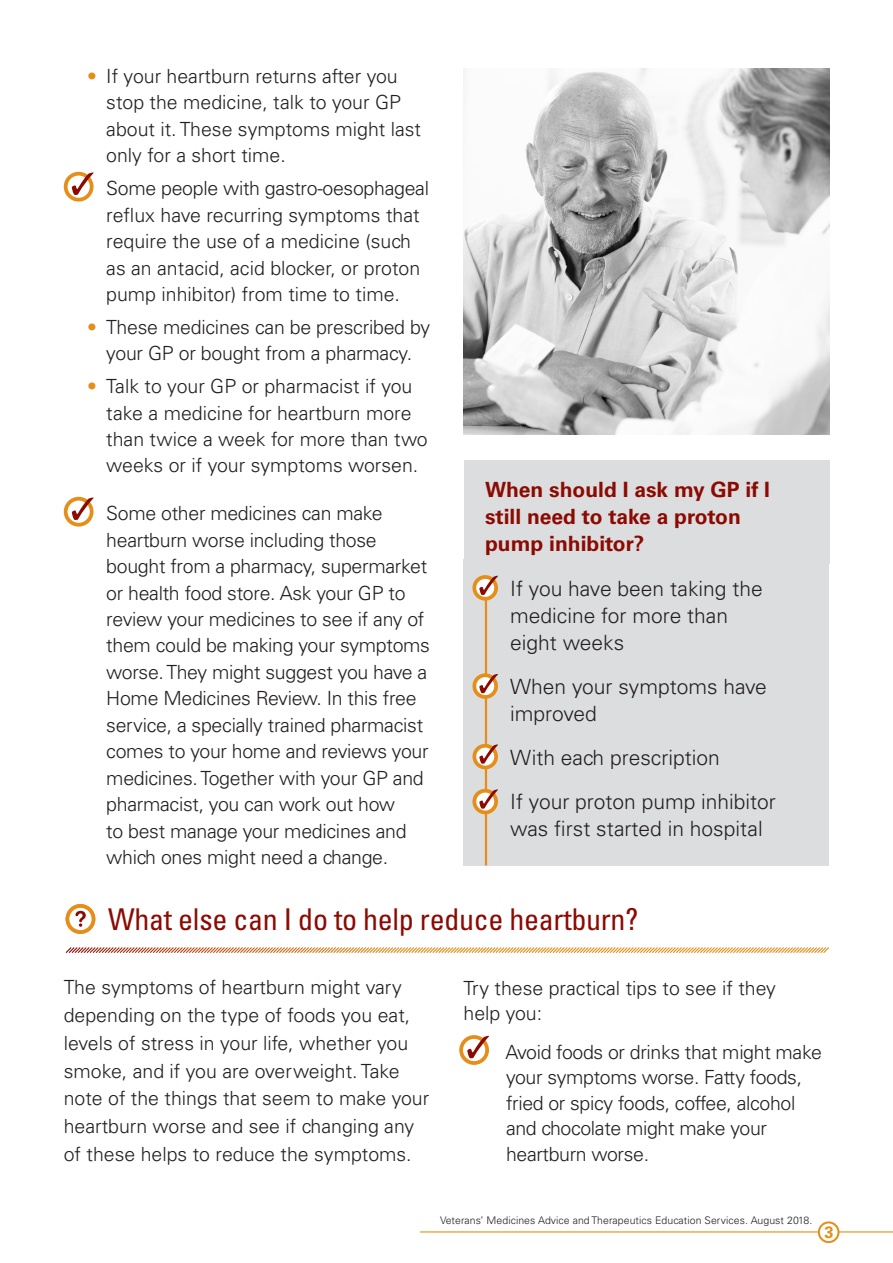
<style>
.page{position:relative;width:893px;height:1263px;background:#fff}
.page>*{position:absolute;margin:0;border:0;box-sizing:border-box;transform-origin:0 0}
.Section_Headings{font:condensed 30px "Univers LT Std";letter-spacing:-.01em;color:#8b0a02}
.Subheading_-_10mm_In{font:300 21px/27px "Univers LT Std";color:#231f20}
.Subheading{font:700 21px/27px "Univers LT Std";color:#8b0a02}
.body_text_-_TICK_BUL{font:300 19.5px/26.4px "Univers LT Std";letter-spacing:-.015em;color:#231f20}
.Body_Text{font:300 19.5px/27.8px "Univers LT Std";color:#231f20}
.Page_no{font:700 16.5px "Univers LT Std";color:#e58e19}
.t1{font:300 10.5px "Univers LT Std";letter-spacing:.005em;color:#231f20}
.s1{color:#e58e19}
</style>
<div class="page">
<hr style="left:420px;top:1231px;width:473px;height:1px;background:#e58e19">
<div style="left:819px;top:1222px;width:19px;height:20px;background:#fff;border-radius:50%"></div>
<div style="left:818px;top:1221px;width:21px;height:22px;border:2px solid #e58e19;border-radius:50%"></div>
<div style="left:463px;top:559px;width:366px;height:306px;background:#dcdddf"></div>
<div style="left:464px;top:460px;width:365px;height:103px;background:#dcdddf"></div>
<hr style="left:485px;top:581px;width:2px;height:284px;background:#e58e19">
<svg style="left:474px;top:746px;width:22px;height:21px"></svg>
<div style="left:472px;top:744px;width:26px;height:25px;border:4px solid #e58e19;border-radius:50%"></div>
<svg style="left:479px;top:744px;width:19px;height:20px"></svg>
<svg style="left:474px;top:675px;width:22px;height:22px"></svg>
<div style="left:472px;top:673px;width:26px;height:26px;border:4px solid #e58e19;border-radius:50%"></div>
<svg style="left:479px;top:674px;width:19px;height:19px"></svg>
<svg style="left:474px;top:577px;width:22px;height:22px"></svg>
<div style="left:472px;top:575px;width:26px;height:26px;border:4px solid #e58e19;border-radius:50%"></div>
<svg style="left:479px;top:576px;width:19px;height:19px"></svg>
<svg style="left:474px;top:791px;width:22px;height:21px"></svg>
<div style="left:472px;top:789px;width:26px;height:25px;border:4px solid #e58e19;border-radius:50%"></div>
<svg style="left:479px;top:789px;width:19px;height:20px"></svg>
<img style="left:463px;top:69px;width:366px;height:366px">
<svg style="left:66px;top:174px;width:26px;height:26px"></svg>
<div style="left:64px;top:172px;width:30px;height:30px;border:4px solid #e58e19;border-radius:50%"></div>
<svg style="left:72px;top:172px;width:22px;height:23px"></svg>
<svg style="left:66px;top:499px;width:26px;height:26px"></svg>
<div style="left:64px;top:497px;width:30px;height:30px;border:4px solid #e58e19;border-radius:50%"></div>
<svg style="left:72px;top:497px;width:22px;height:23px"></svg>
<svg style="left:65px;top:947px;width:764px;height:6px;background:#eac095"></svg>
<svg style="left:67px;top:906px;width:26px;height:26px"></svg>
<div style="left:66px;top:904px;width:29px;height:30px;border:4px solid #e58e19;border-radius:50%"></div>
<svg style="left:75px;top:911px;width:11px;height:16px"></svg>
<svg style="left:461px;top:1037px;width:26px;height:26px"></svg>
<div style="left:459px;top:1035px;width:30px;height:30px;border:4px solid #e58e19;border-radius:50%"></div>
<svg style="left:467px;top:1036px;width:22px;height:22px"></svg>
<p class="body_text_-_TICK_BUL" style="left:106px;top:63px;width:316px;text-indent:-19px"><span class="s1">•</span> If your heartburn returns after you stop the medicine, talk to your GP about it. These symptoms might last only for a short time.</p>
<p class="body_text_-_TICK_BUL" style="left:106px;top:175px;width:324px">Some people with gastro-oesophageal reflux have recurring symptoms that require the use of a medicine (such as an antacid, acid blocker, or proton pump inhibitor) from time to time.</p>
<p class="body_text_-_TICK_BUL" style="left:87px;top:314px;width:344px;text-align:center"><span class="s1">•</span> These medicines can be prescribed by your GP or bought from a pharmacy.</p>
<p class="body_text_-_TICK_BUL" style="left:106px;top:373px;width:323px;text-indent:-19px"><span class="s1">•</span> Talk to your GP or pharmacist if you take a medicine for heartburn more than twice a week for more than two weeks or if your symptoms worsen.</p>
<p class="body_text_-_TICK_BUL" style="left:106px;top:500px;width:325px">Some other medicines can make heartburn worse including those bought from a pharmacy, supermarket or health food store. Ask your GP to review your medicines to see if any of them could be making your symptoms worse. They might suggest you have a Home Medicines Review. In this free service, a specially trained pharmacist comes to your home and reviews your medicines. Together with your GP and pharmacist, you can work out how<br>to best manage your medicines and which ones might need a change.</p>
<p class="Section_Headings" style="left:108px;top:900px;width:532px">What else can I do to help reduce heartburn?</p>
<p class="Subheading" style="left:485px;top:476px;width:287px">When should I ask my GP if I still need to take a proton pump inhibitor?</p>
<p class="Subheading_-_10mm_In" style="left:510px;top:575px;width:254px">If you have been taking the medicine for more than eight weeks</p>
<p class="Subheading_-_10mm_In" style="left:510px;top:673px;width:258px">When your symptoms have improved</p>
<p class="Subheading_-_10mm_In" style="left:510px;top:744px;width:211px">With each prescription</p>
<p class="Subheading_-_10mm_In" style="left:510px;top:788px;width:267px">If your proton pump inhibitor was first started in hospital</p>
<p class="Body_Text" style="left:64px;top:973px;width:367px">The symptoms of heartburn might vary depending on the type of foods you eat, levels of stress in your life, whether you smoke, and if you are overweight. Take note of the things that seem to make your heartburn worse and see if changing any of these helps to reduce the symptoms.</p>
<p class="Body_Text" style="left:463px;top:975px;width:314px;line-height:25.5px">Try these practical tips to see if they help you:</p>
<p class="body_text_-_TICK_BUL" style="left:505px;top:1039px;width:318px;line-height:25.5px">Avoid foods or drinks that might make your symptoms worse. Fatty foods, fried or spicy foods, coffee, alcohol and chocolate might make your heartburn worse.</p>
<p class="t1" style="left:440px;top:1214px;width:374px">Veterans’ Medicines Advice and Therapeutics Education Services. August 2018.</p>
<p class="Page_no" style="left:824px;top:1222px;width:11px">3</p>
</div>
